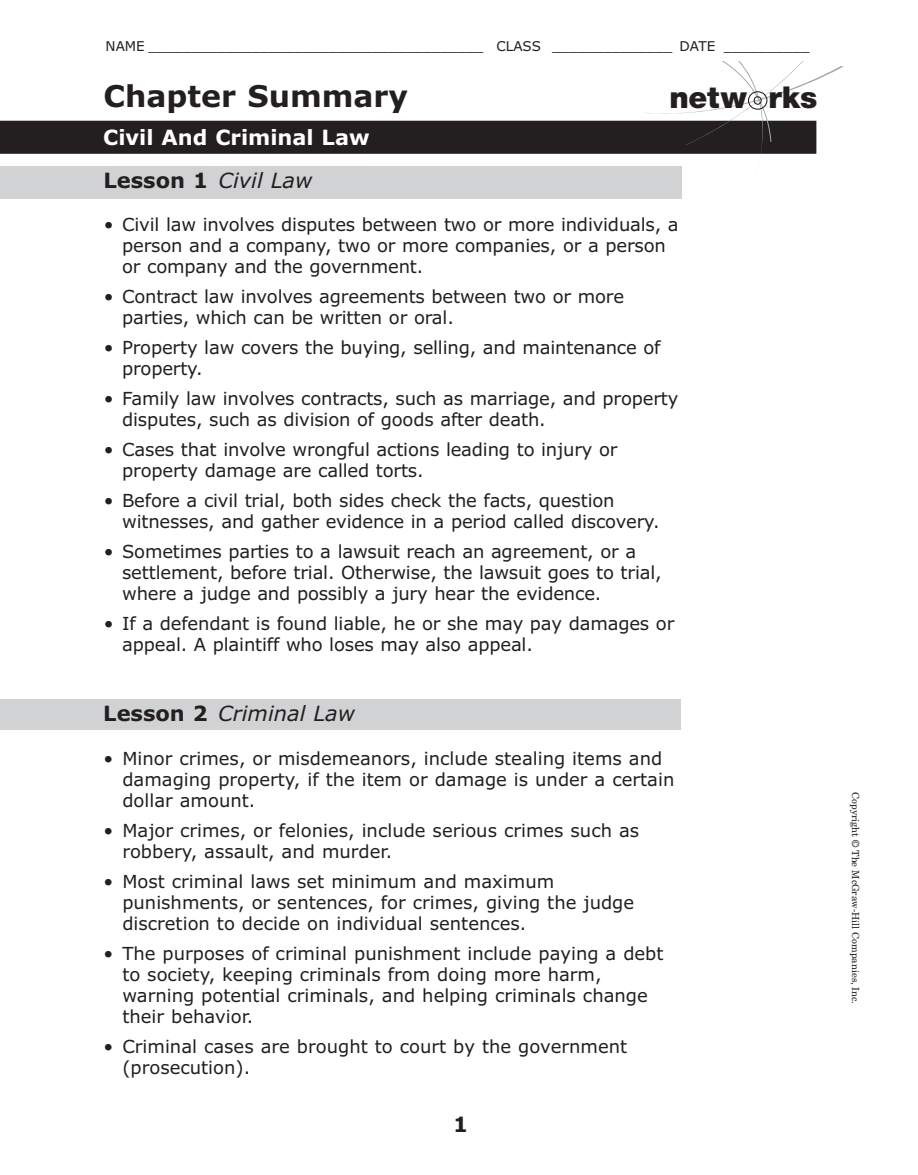
<style>
.page{position:relative;width:918px;height:1175px;background:#fff}
.page>*{position:absolute;margin:0;border:0;box-sizing:border-box;transform-origin:0 0}
.t1{font:900 30.15px "Helvetica Neue LT Std";color:#231f20}
.t2{font:700 30px "Verdana";color:#231f20}
.t3{font:italic 21px "Verdana";color:#231f20}
.t4{font:700 21px "Verdana";color:#fff}
.t5{font:700 21px "Verdana";color:#231f20}
.t6{font:18px/21px "Verdana";letter-spacing:-.01em;color:#231f20}
.t7{font:13.5px "Verdana";color:#231f20}
.t8{font:9.75px "New Century Schlbk LT Std";color:#231f20}
.s1{font-weight:700;font-style:normal}
</style>
<div class="page">
<div style="left:0;top:121px;width:816px;height:33px;background:#231f20"></div>
<svg style="left:643px;top:62px;width:201px;height:92px"></svg>
<div style="left:0;top:166px;width:682px;height:32px;background:#d1d2d4"></div>
<div style="left:0;top:699px;width:680px;height:30px;background:#d1d2d4"></div>
<p class="t7" style="left:106px;top:40px;width:706px">NAME _______________________________________ CLASS ______________ DATE __________</p>
<h2 class="t2" style="left:104px;top:84px;width:306px">Chapter Summary</h2>
<h1 class="t1" style="left:669px;top:80px;width:150px">netw rks</h1>
<p class="t4" style="left:103px;top:128px;width:268px">Civil And Criminal Law</p>
<p class="t3" style="left:104px;top:172px;width:210px"><span class="s1">Lesson 1</span> Civil Law</p>
<p class="t6" style="left:122px;top:215px;width:558px;text-indent:-18px">• Civil law involves disputes between two or more individuals, a person and a company, two or more companies, or a person or company and the government.</p>
<p class="t6" style="left:122px;top:287px;width:503px;text-indent:-18px">• Contract law involves agreements between two or more parties, which can be written or oral.</p>
<p class="t6" style="left:122px;top:338px;width:540px;text-indent:-18px">• Property law covers the buying, selling, and maintenance of property.</p>
<p class="t6" style="left:122px;top:389px;width:558px;text-indent:-18px">• Family law involves contracts, such as marriage, and property disputes, such as division of goods after death.</p>
<p class="t6" style="left:122px;top:440px;width:497px;text-indent:-18px">• Cases that involve wrongful actions leading to injury or property damage are called torts.</p>
<p class="t6" style="left:122px;top:491px;width:539px;text-indent:-18px">• Before a civil trial, both sides check the facts, question witnesses, and gather evidence in a period called discovery.</p>
<p class="t6" style="left:122px;top:542px;width:541px;text-indent:-18px">• Sometimes parties to a lawsuit reach an agreement, or a settlement, before trial. Otherwise, the lawsuit goes to trial, where a judge and possibly a jury hear the evidence.</p>
<p class="t6" style="left:122px;top:614px;width:554px;text-indent:-18px">• If a defendant is found liable, he or she may pay damages or appeal. A plaintiff who loses may also appeal.</p>
<p class="t3" style="left:103px;top:705px;width:253px"><span class="s1">Lesson 2</span> Criminal Law</p>
<p class="t6" style="left:122px;top:748px;width:554px;text-indent:-19px">• Minor crimes, or misdemeanors, include stealing items and damaging property, if the item or damage is under a certain dollar amount.</p>
<p class="t6" style="left:122px;top:820px;width:518px;text-indent:-19px">• Major crimes, or felonies, include serious crimes such as robbery, assault, and murder.</p>
<p class="t6" style="left:122px;top:871px;width:513px;text-indent:-19px">• Most criminal laws set minimum and maximum punishments, or sentences, for crimes, giving the judge discretion to decide on individual sentences.</p>
<p class="t6" style="left:122px;top:943px;width:543px;text-indent:-19px">• The purposes of criminal punishment include paying a debt to society, keeping criminals from doing more harm, warning potential criminals, and helping criminals change their behavior.</p>
<p class="t6" style="left:122px;top:1036px;width:506px;text-indent:-19px">• Criminal cases are brought to court by the government (prosecution).</p>
<p class="t5" style="left:453px;top:1116px;width:16px">1</p>
<p class="t8" style="left:859px;top:792px;width:214px;rotate:90deg">Copyright © The McGraw-Hill Companies, Inc.</p>
</div>
